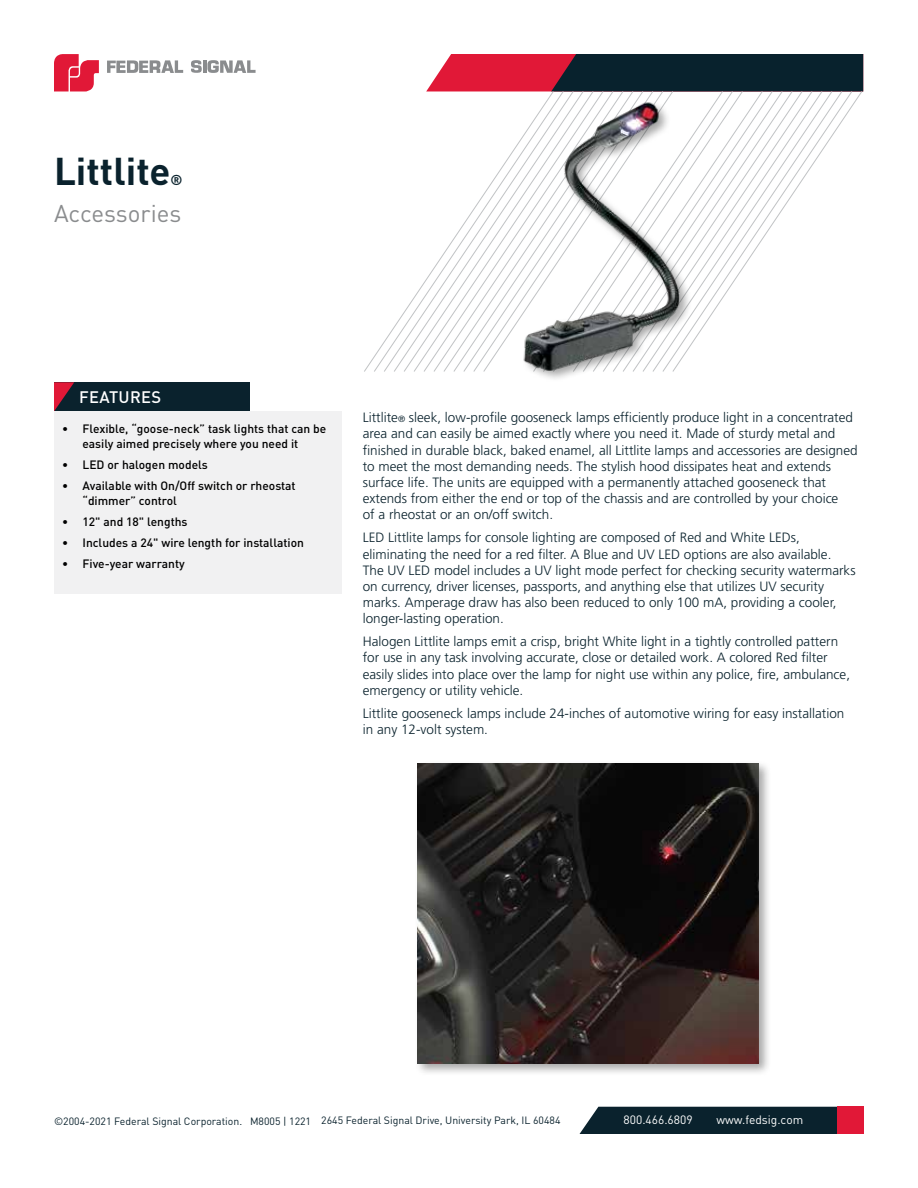
<style>
.page{position:relative;width:918px;height:1188px;background:#fff}
.page>*{position:absolute;margin:0;border:0;box-sizing:border-box;transform-origin:0 0}
.t1{font:700 38.25px "DIN Pro";color:#0a222d}
.t2{font:24px "DIN Pro";color:#8a8c8e}
.t3{font:500 16.5px "DIN Pro";letter-spacing:.02em;color:#fff}
.t4{font:700 14.25px "DIN Pro";color:#0a222d}
.t5{font:300 13.5px/16.2px "Frutiger LT Std";color:#0a222d}
.t6{font:500 12px/14.4px "DIN Pro";color:#000}
.t7{font:12px "DIN Pro";color:#fff}
.t8{font:10.5px "DIN Pro";color:#0a222d}
.s1{font-size:9px}
</style>
<div class="page">
<div style="left:837px;top:1107px;width:27px;height:27px;background:#e11837"></div>
<div style="left:580px;top:1107px;width:257px;height:27px;background:#0a222d"></div>
<svg style="left:54px;top:54px;width:45px;height:37px"></svg>
<svg style="left:191px;top:60px;width:65px;height:13px"></svg>
<svg style="left:107px;top:60px;width:76px;height:13px"></svg>
<svg style="left:426px;top:54px;width:437px;height:37px"></svg>
<svg style="left:394px;top:297px;width:20px;height:75px"></svg>
<svg style="left:414px;top:91px;width:29px;height:281px"></svg>
<svg style="left:443px;top:91px;width:30px;height:281px"></svg>
<svg style="left:473px;top:91px;width:10px;height:281px"></svg>
<svg style="left:483px;top:91px;width:169px;height:281px"></svg>
<svg style="left:672px;top:91px;width:190px;height:253px"></svg>
<div style="left:54px;top:382px;width:195px;height:29px;background:#0a222d"></div>
<svg style="left:54px;top:382px;width:20px;height:29px"></svg>
<div style="left:54px;top:411px;width:287px;height:183px;background:#f1f1f2"></div>
<div style="left:414px;top:760px;width:357px;height:317px;background:#000;opacity:.35"></div>
<img style="left:418px;top:764px;width:341px;height:299px">
<div style="left:522px;top:100px;width:170px;height:283px;background:#000;opacity:.35"></div>
<img style="left:517px;top:97px;width:173px;height:273px">
<h1 class="t1" style="left:54px;top:139px;width:118px">Littlite</h1>
<p class="t4" style="left:171px;top:168px;width:14px">®</p>
<h2 class="t2" style="left:54px;top:194px;width:129px">Accessories</h2>
<p class="t3" style="left:79px;top:383px;width:84px">FEATURES</p>
<p class="t6" style="left:82px;top:421px;width:245px;text-indent:-20px">• Flexible, “goose-neck” task lights that can be easily aimed precisely where you need it</p>
<p class="t6" style="left:62px;top:456px;width:147px">• LED or halogen models</p>
<p class="t6" style="left:82px;top:477px;width:215px;text-indent:-20px">• Available with On/Off switch or rheostat “dimmer” control</p>
<p class="t6" style="left:62px;top:513px;width:127px">• 12" and 18" lengths</p>
<p class="t6" style="left:62px;top:534px;width:243px">• Includes a 24" wire length for installation</p>
<p class="t6" style="left:62px;top:555px;width:124px">• Five-year warranty</p>
<p class="t5" style="left:363px;top:410px;width:496px">Littlite<span class="s1">®</span> sleek, low-profile gooseneck lamps efficiently produce light in a concentrated area and can easily be aimed exactly where you need it. Made of sturdy metal and finished in durable black, baked enamel, all Littlite lamps and accessories are designed to meet the most demanding needs. The stylish hood dissipates heat and extends surface life. The units are equipped with a permanently attached gooseneck that extends from either the end or top of the chassis and are controlled by your choice<br>of a rheostat or an on/off switch.</p>
<p class="t5" style="left:363px;top:530px;width:494px">LED Littlite lamps for console lighting are composed of Red and White LEDs, eliminating the need for a red filter. A Blue and UV LED options are also available.<br>The UV LED model includes a UV light mode perfect for checking security watermarks on currency, driver licenses, passports, and anything else that utilizes UV security marks. Amperage draw has also been reduced to only 100 mA, providing a cooler, longer-lasting operation.</p>
<p class="t5" style="left:363px;top:634px;width:489px">Halogen Littlite lamps emit a crisp, bright White light in a tightly controlled pattern for use in any task involving accurate, close or detailed work. A colored Red filter easily slides into place over the lamp for night use within any police, fire, ambulance, emergency or utility vehicle.</p>
<p class="t5" style="left:363px;top:705px;width:483px">Littlite gooseneck lamps include 24-inches of automotive wiring for easy installation in any 12-volt system.</p>
<p class="t8" style="left:54px;top:1112px;width:508px">©2004-2021 Federal Signal Corporation. M8005 | 1221 2645 Federal Signal Drive, University Park, IL 60484</p>
<p class="t7" style="left:624px;top:1111px;width:71px">800.466.6809</p>
<p class="t7" style="left:717px;top:1111px;width:88px">www.fedsig.com</p>
</div>
